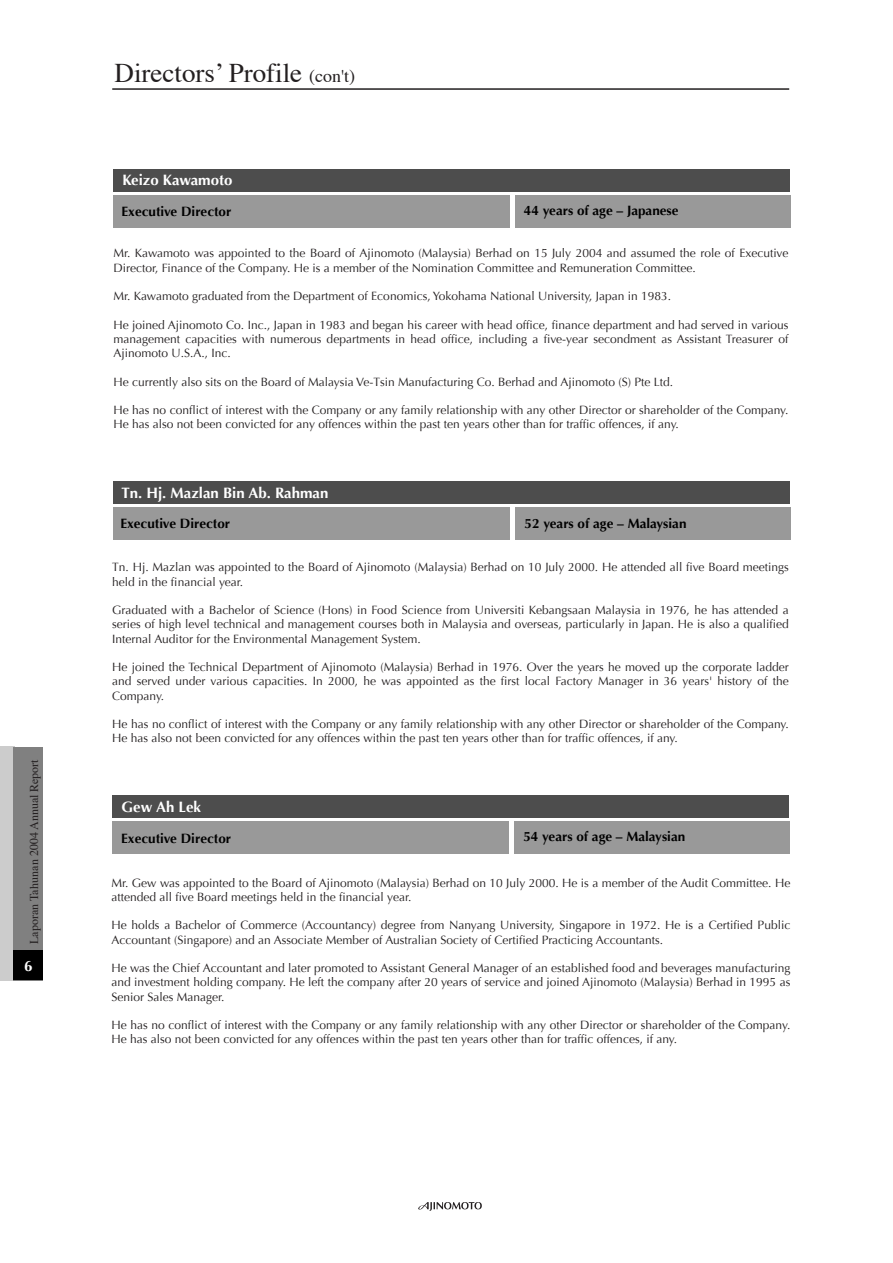
<style>
.page{position:relative;width:893px;height:1263px;background:#fff}
.page>*{position:absolute;margin:0;border:0;box-sizing:border-box;transform-origin:0 0}
.t1{font:27px "Times";color:#231f20}
.t2{font:700 15px "Optima";color:#fff}
.t3{font:700 15px "Optima";color:#000}
.t4{font:700 13.5px "Optima";color:#000}
.t5{font:12px/14.2px "Optima";color:#231f20}
.t6{font:12px "Times";color:#231f20}
.s1{font-size:18px}
</style>
<div class="page">
<hr style="left:112px;top:88px;width:677px;height:2px;background:#231f20">
<div style="left:113px;top:169px;width:677px;height:22px;background:#4d4d4d"></div>
<div style="left:113px;top:195px;width:396px;height:32px;background:#999"></div>
<div style="left:515px;top:195px;width:275px;height:32px;background:#999"></div>
<div style="left:113px;top:481px;width:677px;height:22px;background:#4d4d4d"></div>
<div style="left:113px;top:507px;width:396px;height:32px;background:#999"></div>
<div style="left:515px;top:507px;width:275px;height:32px;background:#999"></div>
<div style="left:113px;top:795px;width:676px;height:22px;background:#4d4d4d"></div>
<div style="left:113px;top:821px;width:396px;height:32px;background:#999"></div>
<div style="left:515px;top:821px;width:275px;height:32px;background:#999"></div>
<svg style="left:418px;top:1202px;width:64px;height:9px"></svg>
<div style="left:0;top:746px;width:14px;height:234px;background:#ccc"></div>
<div style="left:13px;top:746px;width:30px;height:234px;background:#808080"></div>
<div style="left:13px;top:950px;width:30px;height:30px;background:#000"></div>
<p class="t6" style="left:27px;top:944px;width:186px;rotate:-90deg">Laporan Tahunan 2004 Annual Report</p>
<p class="t2" style="left:24px;top:957px;width:10px">6</p>
<h1 class="t1" style="left:115px;top:56px;width:242px">Directors’ Profile <span class="s1">(con't)</span></h1>
<p class="t2" style="left:122px;top:171px;width:111px">Keizo Kawamoto</p>
<p class="t3" style="left:523px;top:202px;width:186px">69 years of age – Malaysian.</p>
<p class="t5" style="left:113px;top:246px;width:677px">Mr. Kawamoto was appointed to the Board of Ajinomoto (Malaysia) Berhad on 15 July 2004 and assumed the role of Executive<br>Director, Finance of the Company. He is a member of the Nomination Committee and Remuneration Committee.</p>
<p class="t5" style="left:113px;top:289px;width:559px">Mr. Kawamoto graduated from the Department of Economics, Yokohama National University, Japan in 1983.</p>
<p class="t5" style="left:113px;top:317px;width:677px;text-align:justify">He joined Ajinomoto Co. Inc., Japan in 1983 and began his career with head office, finance department and had served in various management capacities with numerous departments in head office, including a five-year secondment as Assistant Treasurer of Ajinomoto U.S.A., Inc.</p>
<p class="t5" style="left:113px;top:374px;width:561px">He currently also sits on the Board of Malaysia Ve-Tsin Manufacturing Co. Berhad and Ajinomoto (S) Pte Ltd.</p>
<p class="t5" style="left:113px;top:403px;width:677px">He has no conflict of interest with the Company or any family relationship with any other Director or shareholder of the Company.<br>He has also not been convicted for any offences within the past ten years other than for traffic offences, if any.</p>
<p class="t4" style="left:121px;top:204px;width:111px">Executive Director</p>
<p class="t4" style="left:524px;top:203px;width:156px">44 years of age – Japanese</p>
<p class="t2" style="left:121px;top:484px;width:209px">Tn. Hj. Mazlan Bin Ab. Rahman</p>
<p class="t4" style="left:120px;top:515px;width:111px">Executive Director</p>
<p class="t4" style="left:525px;top:516px;width:163px">52 years of age – Malaysian</p>
<p class="t5" style="left:112px;top:560px;width:678px">Tn. Hj. Mazlan was appointed to the Board of Ajinomoto (Malaysia) Berhad on 10 July 2000. He attended all five Board meetings held in the financial year.</p>
<p class="t5" style="left:112px;top:603px;width:678px;text-align:justify">Graduated with a Bachelor of Science (Hons) in Food Science from Universiti Kebangsaan Malaysia in 1976, he has attended a series of high level technical and management courses both in Malaysia and overseas, particularly in Japan. He is also a qualified Internal Auditor for the Environmental Management System.</p>
<p class="t5" style="left:112px;top:660px;width:678px;text-align:justify">He joined the Technical Department of Ajinomoto (Malaysia) Berhad in 1976. Over the years he moved up the corporate ladder and served under various capacities. In 2000, he was appointed as the first local Factory Manager in 36 years' history of the Company.</p>
<p class="t5" style="left:112px;top:717px;width:678px">He has no conflict of interest with the Company or any family relationship with any other Director or shareholder of the Company.<br>He has also not been convicted for any offences within the past ten years other than for traffic offences, if any.</p>
<p class="t2" style="left:122px;top:798px;width:81px">Gew Ah Lek</p>
<p class="t4" style="left:121px;top:830px;width:111px">Executive Director</p>
<p class="t4" style="left:523px;top:828px;width:163px">54 years of age – Malaysian</p>
<p class="t5" style="left:111px;top:876px;width:680px">Mr. Gew was appointed to the Board of Ajinomoto (Malaysia) Berhad on 10 July 2000. He is a member of the Audit Committee. He attended all five Board meetings held in the financial year.</p>
<p class="t5" style="left:111px;top:918px;width:680px">He holds a Bachelor of Commerce (Accountancy) degree from Nanyang University, Singapore in 1972. He is a Certified Public<br>Accountant (Singapore) and an Associate Member of Australian Society of Certified Practicing Accountants.</p>
<p class="t5" style="left:111px;top:961px;width:680px;text-align:justify">He was the Chief Accountant and later promoted to Assistant General Manager of an established food and beverages manufacturing and investment holding company. He left the company after 20 years of service and joined Ajinomoto (Malaysia) Berhad in 1995 as Senior Sales Manager.</p>
<p class="t5" style="left:111px;top:1018px;width:680px">He has no conflict of interest with the Company or any family relationship with any other Director or shareholder of the Company.<br>He has also not been convicted for any offences within the past ten years other than for traffic offences, if any.</p>
</div>
